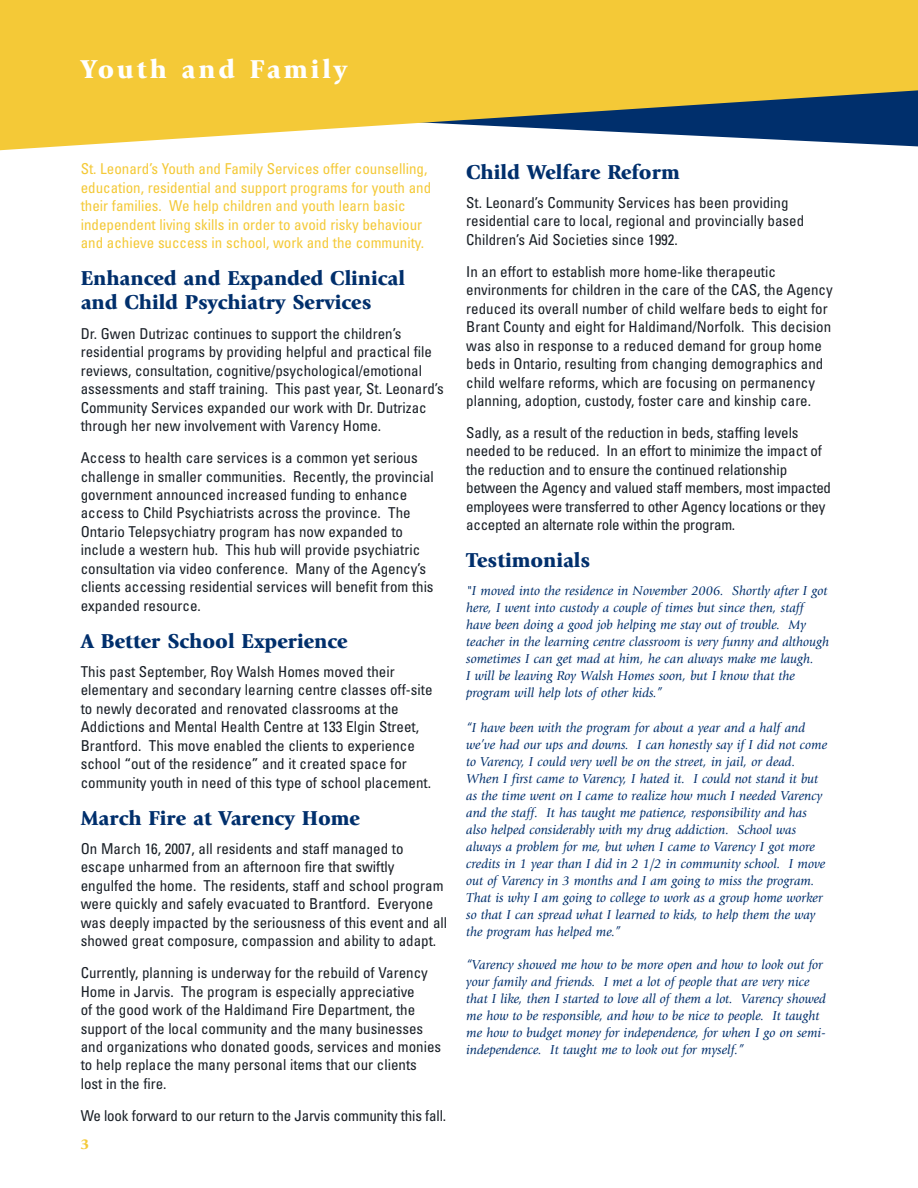
<style>
.page{position:relative;width:918px;height:1188px;background:#fff}
.page>*{position:absolute;margin:0;border:0;box-sizing:border-box;transform-origin:0 0}
.t1{font:900 27px "Giovanni";letter-spacing:.11em;color:#fff}
.t2{font:900 21px/24.5px "Giovanni";color:#002f6c}
.t3{font:condensed 15px/18.5px "Univers";color:#191f26}
.t4{font:condensed 15px/18.5px "Univers";letter-spacing:-.02em;color:#191f26}
.t5{font:condensed 15px/18.5px "Univers";color:#f4c937}
.t6{font:900 15px "Giovanni";color:#f4c937}
.t7{font:italic 13.5px/17px "Giovanni";color:#002f6c}
</style>
<div class="page">
<svg style="left:0;top:0;width:918px;height:151px;background:#dec050"></svg>
<h1 class="t1" style="left:81px;top:58px;width:268px">Youth and Family</h1>
<p class="t5" style="left:81px;top:161px;width:352px">St. Leonard’s Youth and Family Services offer counselling, education, residential and support programs for youth and their families. We help children and youth learn basic independent living skills in order to avoid risky behaviour and achieve success in school, work and the community.</p>
<h2 class="t2" style="left:81px;top:268px;width:326px">Enhanced and Expanded Clinical and Child Psychiatry Services</h2>
<p class="t3" style="left:81px;top:326px;width:365px">Dr. Gwen Dutrizac continues to support the children’s residential programs by providing helpful and practical file reviews, consultation, cognitive/psychological/emotional assessments and staff training. This past year, St. Leonard’s Community Services expanded our work with Dr. Dutrizac through her new involvement with Varency Home.</p>
<p class="t3" style="left:81px;top:450px;width:355px">Access to health care services is a common yet serious challenge in smaller communities. Recently, the provincial government announced increased funding to enhance access to Child Psychiatrists across the province. The Ontario Telepsychiatry program has now expanded to include a western hub. This hub will provide psychiatric consultation via video conference. Many of the Agency’s clients accessing residential services will benefit from this expanded resource.</p>
<h2 class="t2" style="left:81px;top:630px;width:269px">A Better School Experience</h2>
<p class="t3" style="left:81px;top:664px;width:353px">This past September, Roy Walsh Homes moved their elementary and secondary learning centre classes off-site to newly decorated and renovated classrooms at the Addictions and Mental Health Centre at 133 Elgin Street, Brantford. This move enabled the clients to experience school “out of the residence” and it created space for community youth in need of this type of school placement.</p>
<h2 class="t2" style="left:81px;top:807px;width:281px">March Fire at Varency Home</h2>
<p class="t3" style="left:81px;top:841px;width:368px">On March 16, 2007, all residents and staff managed to escape unharmed from an afternoon fire that swiftly engulfed the home. The residents, staff and school program were quickly and safely evacuated to Brantford. Everyone was deeply impacted by the seriousness of this event and all showed great composure, compassion and ability to adapt.</p>
<p class="t3" style="left:81px;top:965px;width:362px">Currently, planning is underway for the rebuild of Varency Home in Jarvis. The program is especially appreciative<br>of the good work of the Haldimand Fire Department, the support of the local community and the many businesses and organizations who donated goods, services and monies to help replace the many personal items that our clients lost in the fire.</p>
<p class="t3" style="left:81px;top:1108px;width:367px">We look forward to our return to the Jarvis community this fall.</p>
<p class="t6" style="left:81px;top:1138px;width:10px">3</p>
<h2 class="t2" style="left:466px;top:161px;width:215px">Child Welfare Reform</h2>
<p class="t3" style="left:466px;top:195px;width:339px">St. Leonard’s Community Services has been providing residential care to local, regional and provincially based<br>Children’s Aid Societies since 1992.</p>
<p class="t3" style="left:466px;top:264px;width:368px">In an effort to establish more home-like therapeutic environments for children in the care of the CAS, the Agency reduced its overall number of child welfare beds to eight for Brant County and eight for Haldimand/Norfolk. This decision was also in response to a reduced demand for group home beds in Ontario, resulting from changing demographics and child welfare reforms, which are focusing on permanency planning, adoption, custody, foster care and kinship care.</p>
<p class="t4" style="left:466px;top:425px;width:366px">Sadly, as a result of the reduction in beds, staffing levels needed to be reduced. In an effort to minimize the impact of the reduction and to ensure the continued relationship between the Agency and valued staff members, most impacted employees were transferred to other Agency locations or they accepted an alternate role within the program.</p>
<h2 class="t2" style="left:466px;top:550px;width:126px">Testimonials</h2>
<p class="t7" style="left:466px;top:583px;width:365px">"I moved into the residence in November 2006. Shortly after I got here, I went into custody a couple of times but since then, staff have been doing a good job helping me stay out of trouble. My teacher in the learning centre classroom is very funny and although sometimes I can get mad at him, he can always make me laugh.<br>I will be leaving Roy Walsh Homes soon, but I know that the program will help lots of other kids.”</p>
<p class="t7" style="left:466px;top:720px;width:363px">“I have been with the program for about a year and a half and we’ve had our ups and downs. I can honestly say if I did not come to Varency, I could very well be on the street, in jail, or dead.<br>When I first came to Varency, I hated it. I could not stand it but as the time went on I came to realize how much I needed Varency and the staff. It has taught me patience, responsibility and has also helped considerably with my drug addiction. School was always a problem for me, but when I came to Varency I got more credits in 1 year than I did in 2 1/2 in community school. I move out of Varency in 3 months and I am going to miss the program.<br>That is why I am going to college to work as a group home worker so that I can spread what I learned to kids, to help them the way the program has helped me.”</p>
<p class="t7" style="left:466px;top:958px;width:361px">“Varency showed me how to be more open and how to look out for your family and friends. I met a lot of people that are very nice that I like, then I started to love all of them a lot. Varency showed me how to be responsible, and how to be nice to people. It taught me how to budget money for independence, for when I go on semi&shy;independence. It taught me to look out for myself.”</p>
</div>
